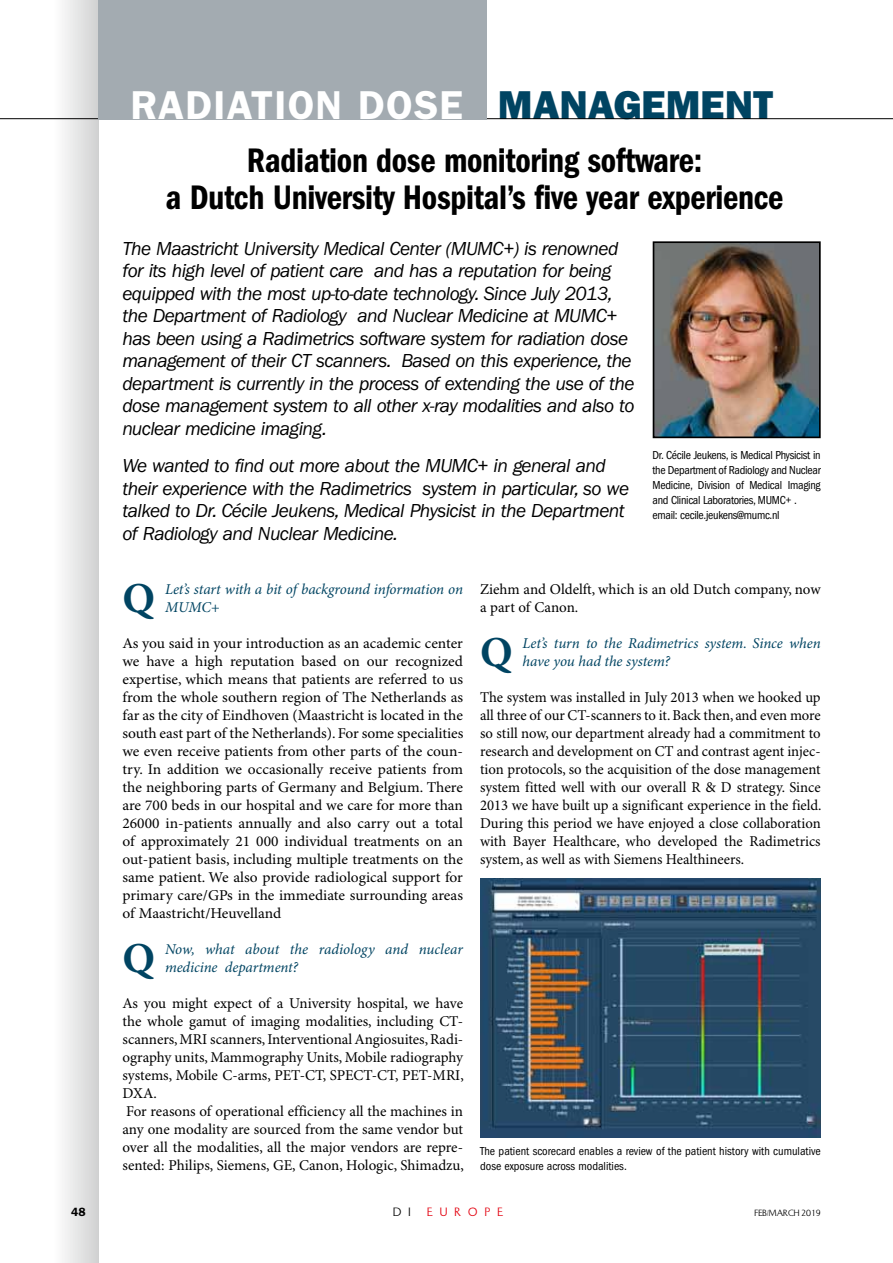
<style>
.page{position:relative;width:893px;height:1263px;background:#fff}
.page>*{position:absolute;margin:0;border:0;box-sizing:border-box;transform-origin:0 0}
.t1{font:700 42.75px "Minion Pro";color:#004462}
.t2{font:600 40.5px "ITC Franklin Gothic Std";letter-spacing:.03em;color:#fff}
.t3{font:35.25px/37.5px "ITC Franklin Gothic Std Dm Cd";letter-spacing:-.01em;color:#000;text-align:center;scale:.95 1}
.t4{font:italic 19.5px/22.5px "ITC Franklin Gothic Std";letter-spacing:-.03em;color:#000}
.t5{font:15px/18px "Minion Pro";letter-spacing:-.005em;color:#000;text-align:justify}
.t6{font:italic 15px/18px "Minion Pro";letter-spacing:-.005em;color:#004462}
.t7{font:condensed 12px/15px "ITC Franklin Gothic Std";letter-spacing:-.02em;color:#000}
.t8{font:condensed 12px/15px "ITC Franklin Gothic Std";color:#000}
.t9{font:12px "OPTI Susan";letter-spacing:.6em;color:#e3000f}
.t10{font:600 12px "ITC Franklin Gothic Std";color:#000}
.t11{font:12px "OPTI Susan";color:#000}
.t12{font:9px "OPTI Susan";color:#000}
.s1{font-family:"ITC Franklin Gothic Std Hvy";font-weight:400;color:#004462}
</style>
<div class="page">
<div style="left:53px;top:0;width:45px;height:1263px;background:linear-gradient(to right,#fff,#d1d2d2)"></div>
<hr style="left:0;top:118px;width:893px;height:1px;background:#000">
<div style="left:98px;top:0;width:389px;height:119px;background:#a3abb1"></div>
<img style="left:656px;top:244px;width:162px;height:191px">
<div style="left:653px;top:241px;width:168px;height:197px;border:2px solid #000"></div>
<img style="left:480px;top:879px;width:341px;height:259px">
<h2 class="t2" style="left:130px;top:81px;width:645px">RADIATION DOSE <span class="s1">MANAGEMENT</span></h2>
<h3 class="t3" style="left:166px;top:142px;width:652px">Radiation dose monitoring software:<br>a Dutch University Hospital’s five year experience</h3>
<p class="t4" style="left:122px;top:237px;width:514px">The Maastricht University Medical Center (MUMC+) is renowned for its high level of patient care and has a reputation for being equipped with the most up-to-date technology. Since July 2013, the Department of Radiology and Nuclear Medicine at MUMC+ has been using a Radimetrics software system for radiation dose management of their CT scanners. Based on this experience, the department is currently in the process of extending the use of the dose management system to all other x-ray modalities and also to nuclear medicine imaging.</p>
<h3 class="t4" style="left:122px;top:455px;width:508px">We wanted to find out more about the MUMC+ in general and their experience with the Radimetrics system in particular, so we talked to Dr. Cécile Jeukens, Medical Physicist in the Department of Radiology and Nuclear Medicine.</h3>
<p class="t7" style="left:652px;top:448px;width:170px">Dr. Cécile Jeukens, is Medical Physicist in the Department of Radiology and Nuclear Medicine, Division of Medical Imaging and Clinical Laboratories, MUMC+ . email: cecile.jeukens@mumc.nl</p>
<h1 class="t1" style="left:122px;top:573px;width:34px">Q</h1>
<p class="t6" style="left:165px;top:581px;width:300px">Let’s start with a bit of background information on<br>MUMC+</p>
<p class="t5" style="left:122px;top:635px;width:342px">As you said in your introduction as an academic center we have a high reputation based on our recognized expertise, which means that patients are referred to us from the whole southern region of The Netherlands as far as the city of Eindhoven (Maastricht is located in the south east part of the Netherlands). For some specialities we even receive patients from other parts of the coun&shy;try. In addition we occasionally receive patients from the neighboring parts of Germany and Belgium. There are 700 beds in our hospital and we care for more than 26000 in-patients annually and also carry out a total of approximately 21 000 individual treatments on an out-patient basis, including multiple treatments on the same patient. We also provide radiological support for primary care/GPs in the immediate surrounding areas of Maastricht/Heuvelland</p>
<h1 class="t1" style="left:122px;top:933px;width:34px">Q</h1>
<p class="t6" style="left:165px;top:941px;width:299px">Now, what about the radiology and nuclear medicine department?</p>
<p class="t5" style="left:122px;top:995px;width:343px;text-align:left">As you might expect of a University hospital, we have the whole gamut of imaging modalities, including CT&shy;scanners, MRI scanners, Interventional Angiosuites, Radi&shy;ography units, Mammography Units, Mobile radiography systems, Mobile C-arms, PET-CT, SPECT-CT, PET-MRI, DXA.<br>For reasons of operational efficiency all the machines in any one modality are sourced from the same vendor but over all the modalities, all the major vendors are repre&shy;sented: Philips, Siemens, GE, Canon, Hologic, Shimadzu,</p>
<p class="t5" style="left:480px;top:581px;width:342px">Ziehm and Oldelft, which is an old Dutch company, now a part of Canon.</p>
<h1 class="t1" style="left:480px;top:627px;width:34px">Q</h1>
<p class="t6" style="left:523px;top:635px;width:300px">Let’s turn to the Radimetrics system. Since when have you had the system?</p>
<p class="t5" style="left:480px;top:689px;width:343px">The system was installed in July 2013 when we hooked up all three of our CT-scanners to it. Back then, and even more so still now, our department already had a commitment to research and development on CT and contrast agent injec&shy;tion protocols, so the acquisition of the dose management system fitted well with our overall R &amp; D strategy. Since 2013 we have built up a significant experience in the field.<br>During this period we have enjoyed a close collaboration with Bayer Healthcare, who developed the Radimetrics system, as well as with Siemens Healthineers.</p>
<p class="t8" style="left:480px;top:1143px;width:342px">The patient scorecard enables a review of the patient history with cumulative dose exposure across modalities.</p>
<p class="t10" style="left:71px;top:1205px;width:16px">48</p>
<p class="t11" style="left:393px;top:1205px;width:19px">D I</p>
<p class="t9" style="left:427px;top:1205px;width:77px">EUROPE</p>
<p class="t12" style="left:755px;top:1208px;width:68px">FEB/MARCH 2019</p>
</div>
